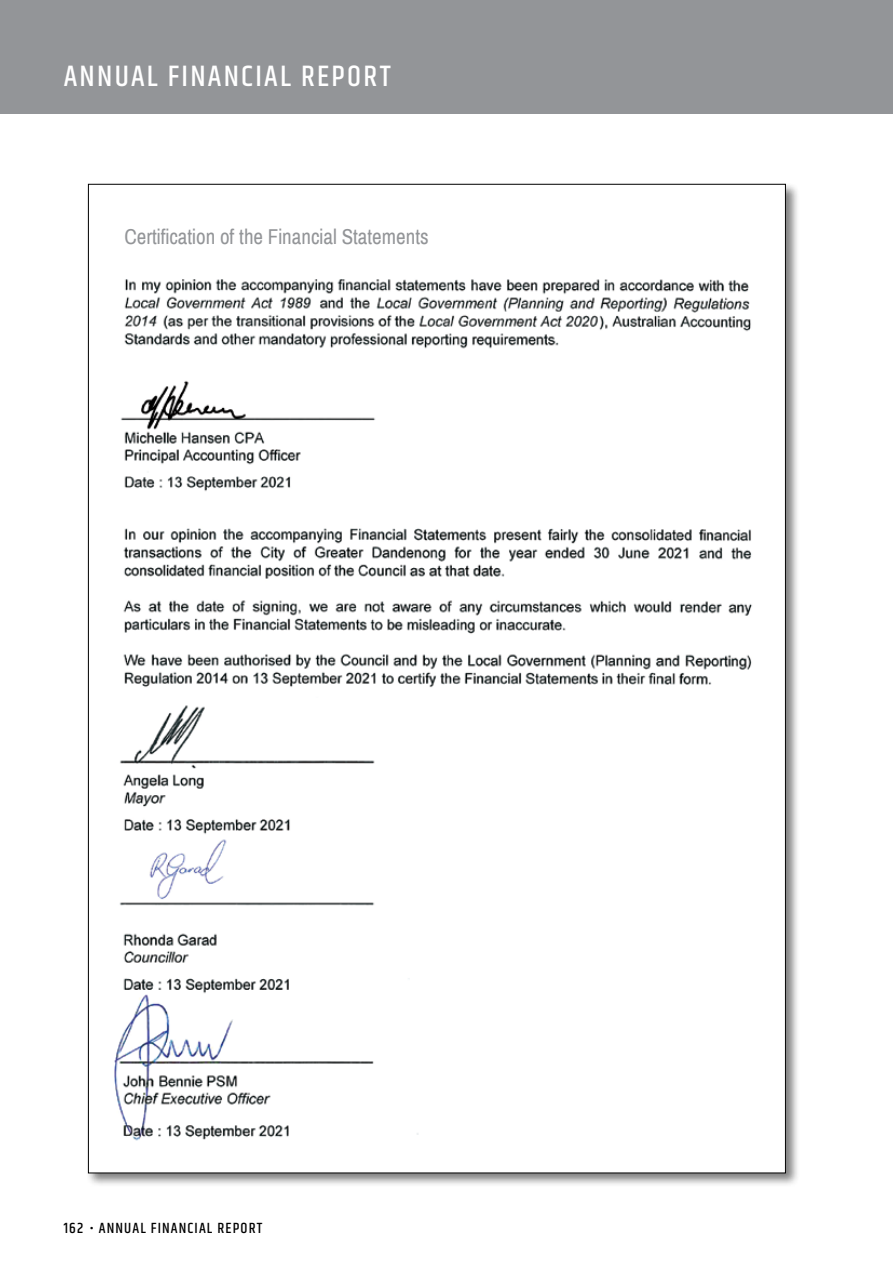
<style>
.page{position:relative;width:893px;height:1263px;background:#fff}
.page>*{position:absolute;margin:0;border:0;box-sizing:border-box;transform-origin:0 0}
.t1{font:500 30px "Khand";letter-spacing:.075em;color:#fff}
.t2{font:21px "Archivo Narrow";color:#939598}
.t3{font:500 15px "Khand";letter-spacing:.075em;color:#000}
</style>
<div class="page">
<div style="left:0;top:0;width:893px;height:114px;background:#939598"></div>
<div style="left:86px;top:182px;width:714px;height:1005px;background:#000;opacity:.5"></div>
<div style="left:88px;top:184px;width:697px;height:989px;background:#fff"></div>
<img style="left:114px;top:279px;width:638px;height:862px">
<h1 class="t1" style="left:64px;top:58px;width:328px">ANNUAL FINANCIAL REPORT</h1>
<p class="t2" style="left:124px;top:224px;width:306px">Certification of the Financial Statements</p>
<p class="t3" style="left:64px;top:1219px;width:200px">162 • ANNUAL FINANCIAL REPORT</p>
</div>
